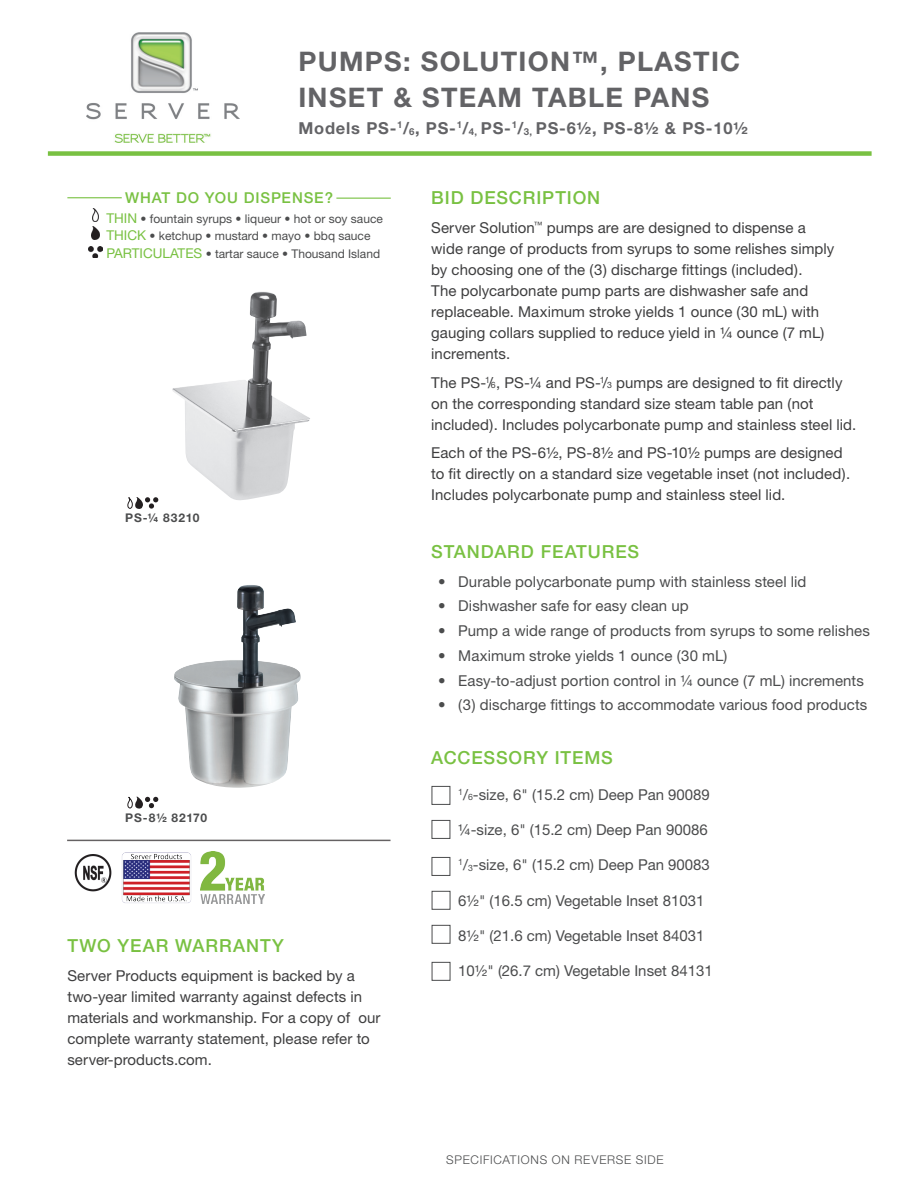
<style>
.page{position:relative;width:918px;height:1188px;background:#fff}
.page>*{position:absolute;margin:0;border:0;box-sizing:border-box;transform-origin:0 0}
.t1{font:700 27px/36px "Helvetica Neue";letter-spacing:.05em;color:#636366}
.t2{font:500 18px "Helvetica Neue";letter-spacing:.05em;color:#79c142}
.t3{font:700 16.5px "Helvetica Neue";letter-spacing:.05em;color:#636366}
.t4{font:15px/21px "Helvetica Neue";letter-spacing:.005em;color:#3e3e3f}
.t5{font:15px "Helvetica Neue";letter-spacing:.005em;color:#4b4c4d}
.t6{font:500 15px "Helvetica Neue";letter-spacing:.06em;color:#79c142}
.t7{font:12px/17.7px "Helvetica Neue";color:#4b4c4d}
.t8{font:300 12px "Helvetica Neue";letter-spacing:.06em;color:#4b4c4d}
.t9{font:700 12px "Helvetica Neue";letter-spacing:.065em;color:#4b4c4d}
.s1{font-size:9.6px}
.s2{font-size:13.5px;color:#79c142}
.s3{font-size:8.7px}
</style>
<div class="page">
<div style="left:48px;top:151px;width:824px;height:5px;background:#79c142"></div>
<img style="left:87px;top:32px;width:152px;height:111px">
<img style="left:89px;top:246px;width:14px;height:12px">
<svg style="left:92px;top:227px;width:8px;height:13px"></svg>
<svg style="left:92px;top:209px;width:6px;height:12px"></svg>
<hr style="left:336px;top:198px;width:55px;height:1px;background:#79c142">
<hr style="left:67px;top:197px;width:55px;height:1px;background:#79c142">
<img style="left:74px;top:855px;width:38px;height:36px">
<img style="left:122px;top:852px;width:69px;height:51px">
<img style="left:201px;top:852px;width:63px;height:52px">
<hr style="left:67px;top:840px;width:324px;height:1px;background:#231f20">
<div style="left:432px;top:786px;width:18px;height:19px;border:1px solid #4b4c4d"></div>
<div style="left:432px;top:820px;width:18px;height:19px;border:1px solid #4b4c4d"></div>
<div style="left:432px;top:857px;width:18px;height:19px;border:1px solid #4b4c4d"></div>
<img style="left:172px;top:291px;width:138px;height:209px">
<img style="left:174px;top:585px;width:127px;height:203px">
<svg style="left:127px;top:497px;width:31px;height:12px"></svg>
<svg style="left:127px;top:796px;width:31px;height:13px"></svg>
<div style="left:432px;top:891px;width:18px;height:19px;border:1px solid #4b4c4d"></div>
<div style="left:432px;top:925px;width:18px;height:19px;border:1px solid #4b4c4d"></div>
<div style="left:432px;top:962px;width:18px;height:19px;border:1px solid #4b4c4d"></div>
<h1 class="t1" style="left:298px;top:43px;width:443px">PUMPS: SOLUTION™, PLASTIC<br>INSET &amp; STEAM TABLE PANS</h1>
<p class="t3" style="left:298px;top:118px;width:451px">Models PS-<sup>1</sup>/<span class="s1">6</span>, PS-<sup>1</sup>/<span class="s1">4,</span> PS-<sup>1</sup>/<span class="s1">3,</span> PS-6½, PS-8½ &amp; PS-10½</p>
<p class="t6" style="left:125px;top:189px;width:210px">WHAT DO YOU DISPENSE?</p>
<p class="t7" style="left:106px;top:209px;width:278px"><span class="s2">THIN</span> • fountain syrups • liqueur • hot or soy sauce<br><span class="s2">THICK</span> • ketchup • mustard • mayo • bbq sauce<br><span class="s2">PARTICULATES</span> • tartar sauce • Thousand Island</p>
<p class="t9" style="left:125px;top:511px;width:76px">PS-¼ 83210</p>
<p class="t9" style="left:125px;top:810px;width:84px">PS-8½ 82170</p>
<p class="t2" style="left:67px;top:935px;width:29px">TWO</p>
<p class="t2" style="left:118px;top:935px;width:130px">YEAR WARRANTY</p>
<p class="t4" style="left:67px;top:965px;width:315px">Server Products equipment is backed by a two-year limited warranty against defects in materials and workmanship. For a copy of our complete warranty statement, please refer to server-products.com.</p>
<p class="t2" style="left:431px;top:187px;width:117px">BID DESCRIPTION</p>
<p class="t4" style="left:431px;top:217px;width:405px">Server Solution<sup>™</sup> pumps are are designed to dispense a wide range of products from syrups to some relishes simply by choosing one of the (3) discharge fittings (included).<br>The polycarbonate pump parts are dishwasher safe and replaceable. Maximum stroke yields 1 ounce (30 mL) with gauging collars supplied to reduce yield in ¼ ounce (7 mL) increments.</p>
<p class="t4" style="left:431px;top:372px;width:427px">The PS-<sup>1</sup>/<span class="s3">6</span>, PS-¼ and PS-<sup>1</sup>/<span class="s3">3</span> pumps are designed to fit directly on the corresponding standard size steam table pan (not included). Includes polycarbonate pump and stainless steel lid.</p>
<p class="t4" style="left:431px;top:442px;width:420px">Each of the PS-6½, PS-8½ and PS-10½ pumps are designed to fit directly on a standard size vegetable inset (not included).<br>Includes polycarbonate pump and stainless steel lid.</p>
<p class="t2" style="left:431px;top:541px;width:27px">STANDA</p>
<p class="t2" style="left:507px;top:541px;width:58px">RD FEATU</p>
<p class="t2" style="left:602px;top:541px;width:26px">RES</p>
<p class="t5" style="left:438px;top:572px;width:370px">• Durable polycarbonate pump with stainless steel lid</p>
<p class="t5" style="left:438px;top:597px;width:252px">• Dishwasher safe for easy clean up</p>
<p class="t5" style="left:438px;top:622px;width:433px">• Pump a wide range of products from syrups to some relishes</p>
<p class="t5" style="left:438px;top:647px;width:291px">• Maximum stroke yields 1 ounce (30 mL)</p>
<p class="t5" style="left:438px;top:671px;width:427px">• Easy-to-adjust portion control in ¼ ounce (7 mL) increments</p>
<p class="t5" style="left:438px;top:696px;width:431px">• (3) discharge fittings to accommodate various food products</p>
<p class="t2" style="left:431px;top:747px;width:54px">ACCESSO</p>
<p class="t2" style="left:523px;top:747px;width:90px">RY ITEMS</p>
<p class="t5" style="left:458px;top:785px;width:253px"><sup>1</sup>/<span class="s3">6</span>-size, 6" (15.2 cm) Deep Pan 90089</p>
<p class="t5" style="left:458px;top:821px;width:251px">¼-size, 6" (15.2 cm) Deep Pan 90086</p>
<p class="t5" style="left:458px;top:856px;width:253px"><sup>1</sup>/<span class="s3">3</span>-size, 6" (15.2 cm) Deep Pan 90083</p>
<p class="t5" style="left:458px;top:891px;width:248px">6½" (16.5 cm) Vegetable Inset 81031</p>
<p class="t5" style="left:458px;top:927px;width:248px">8½" (21.6 cm) Vegetable Inset 84031</p>
<p class="t5" style="left:458px;top:962px;width:256px">10½" (26.7 cm) Vegetable Inset 84131</p>
<p class="t8" style="left:446px;top:1153px;width:219px">SPECIFICATIONS ON REVERSE SIDE</p>
</div>
